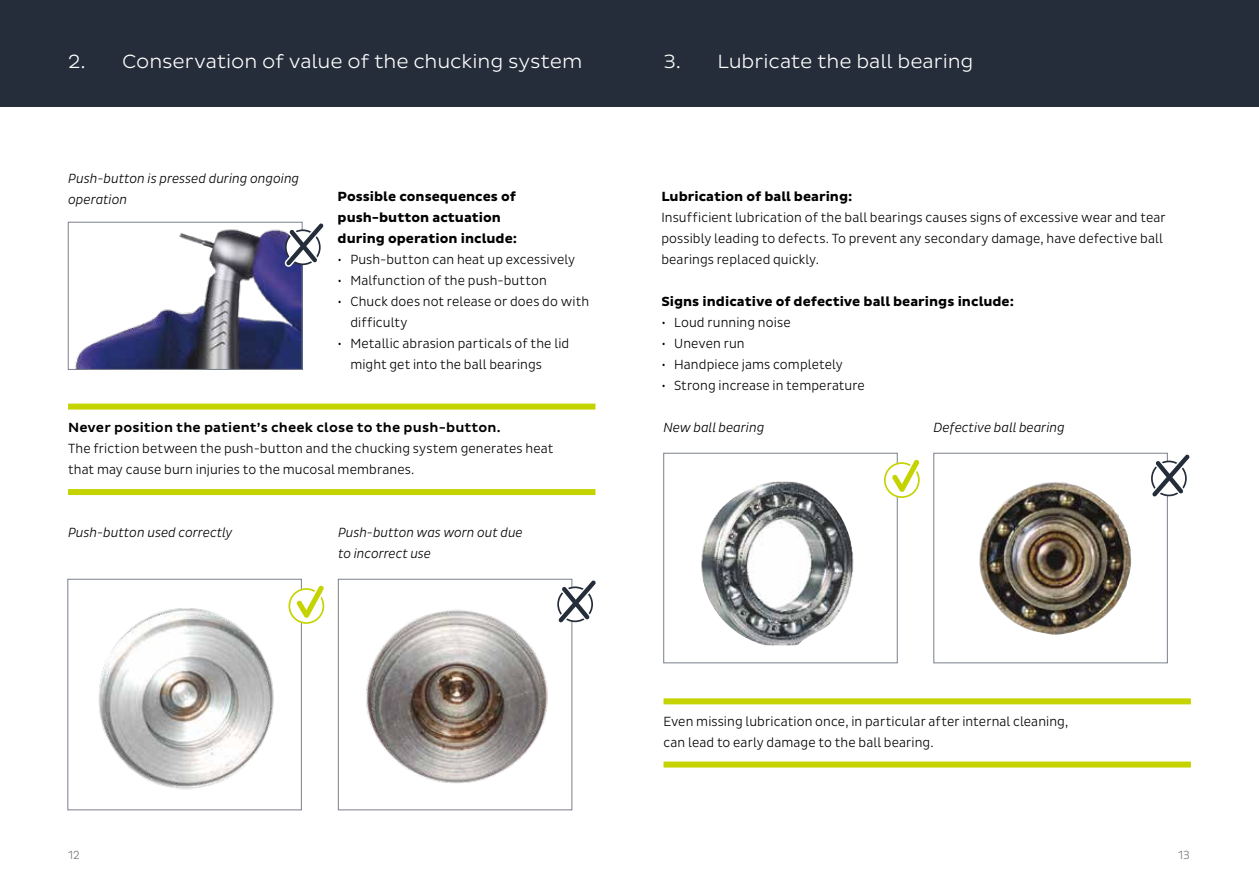
<style>
.page{position:relative;width:1259px;height:893px;background:#fff}
.page>*{position:absolute;margin:0;border:0;box-sizing:border-box;transform-origin:0 0}
.t1{font:300 19.5px "Pluto Sans";letter-spacing:-.005em;color:#fff}
.t2{font:300 13.5px/21px "Pluto Sans Cond";letter-spacing:.01em;color:#000}
.t3{font:italic 300 13.5px/21px "Pluto Sans Cond";color:#000}
.t4{font:700 13.5px/21px "Pluto Sans";color:#000}
.t5{font:500 13.5px "Pluto Sans";letter-spacing:.01em;color:#000}
.t6{font:300 12px "Pluto Sans Cond";color:#767878}
</style>
<div class="page">
<div style="left:0;top:0;width:1259px;height:107px;background:#242d39"></div>
<img style="left:98px;top:595px;width:194px;height:195px">
<div style="left:68px;top:579px;width:233px;height:231px;border:1px solid #7a808b"></div>
<img style="left:366px;top:609px;width:182px;height:175px">
<div style="left:338px;top:579px;width:234px;height:231px;border:1px solid #7a808b"></div>
<img style="left:701px;top:482px;width:153px;height:163px">
<div style="left:663px;top:453px;width:234px;height:210px;border:1px solid #7a808b"></div>
<img style="left:979px;top:481px;width:153px;height:154px">
<div style="left:933px;top:453px;width:234px;height:210px;border:1px solid #7a808b"></div>
<svg style="left:557px;top:579px;width:39px;height:45px"></svg>
<svg style="left:289px;top:589px;width:34px;height:34px"></svg>
<div style="left:288px;top:588px;width:36px;height:36px;border:2px solid #c5d300;border-radius:50%"></div>
<svg style="left:295px;top:584px;width:30px;height:35px"></svg>
<div style="left:68px;top:404px;width:527px;height:6px;background:#c5d300"></div>
<div style="left:68px;top:489px;width:527px;height:6px;background:#c5d300"></div>
<img style="left:75px;top:229px;width:225px;height:139px">
<div style="left:68px;top:222px;width:234px;height:148px;border:1px solid #7a808b"></div>
<svg style="left:284px;top:222px;width:40px;height:45px"></svg>
<div style="left:663px;top:698px;width:528px;height:6px;background:#c5d300"></div>
<div style="left:663px;top:761px;width:528px;height:6px;background:#c5d300"></div>
<svg style="left:885px;top:463px;width:34px;height:34px"></svg>
<div style="left:884px;top:462px;width:35px;height:36px;border:2px solid #c5d300;border-radius:50%"></div>
<svg style="left:890px;top:458px;width:30px;height:36px"></svg>
<svg style="left:1150px;top:453px;width:40px;height:45px"></svg>
<h1 class="t1" style="left:68px;top:50px;width:516px">2. Conservation of value of the chucking system</h1>
<p class="t3" style="left:68px;top:168px;width:232px">Push-button is pressed during ongoing operation</p>
<p class="t4" style="left:337px;top:186px;width:181px">Possible consequences of push-button actuation during operation include:</p>
<p class="t2" style="left:337px;top:249px;width:239px">• Push-button can heat up excessively</p>
<p class="t2" style="left:337px;top:270px;width:211px">• Malfunction of the push-button</p>
<p class="t2" style="left:350px;top:291px;width:240px;text-indent:-13px">• Chuck does not release or does do with difficulty</p>
<p class="t2" style="left:350px;top:333px;width:220px;text-indent:-13px">• Metallic abrasion particals of the lid might get into the ball bearings</p>
<h1 class="t1" style="left:663px;top:50px;width:311px">3. Lubricate the ball bearing</h1>
<p class="t4" style="left:661px;top:186px;width:193px">Lubrication of ball bearing:</p>
<p class="t2" style="left:661px;top:207px;width:506px">Insufficient lubrication of the ball bearings causes signs of excessive wear and tear possibly leading to defects. To prevent any secondary damage, have defective ball bearings replaced quickly.</p>
<p class="t4" style="left:661px;top:291px;width:354px">Signs indicative of defective ball bearings include:</p>
<p class="t2" style="left:661px;top:312px;width:131px">• Loud running noise</p>
<p class="t2" style="left:661px;top:333px;width:85px">• Uneven run</p>
<p class="t2" style="left:661px;top:354px;width:183px">• Handpiece jams completely</p>
<p class="t2" style="left:661px;top:375px;width:205px">• Strong increase in temperature</p>
<p class="t5" style="left:68px;top:420px;width:434px">Never position the patient’s cheek close to the push-button.</p>
<p class="t3" style="left:663px;top:417px;width:102px">New ball bearing</p>
<p class="t3" style="left:933px;top:417px;width:133px">Defective ball bearing</p>
<p class="t2" style="left:68px;top:438px;width:487px">The friction between the push-button and the chucking system generates heat that may cause burn injuries to the mucosal membranes.</p>
<p class="t3" style="left:68px;top:522px;width:166px">Push-button used correctly</p>
<p class="t3" style="left:338px;top:522px;width:186px">Push-button was worn out due to incorrect use</p>
<p class="t2" style="left:663px;top:711px;width:406px">Even missing lubrication once, in particular after internal cleaning, can lead to early damage to the ball bearing.</p>
<p class="t6" style="left:68px;top:848px;width:13px">12</p>
<p class="t6" style="left:1178px;top:848px;width:13px">13</p>
</div>
